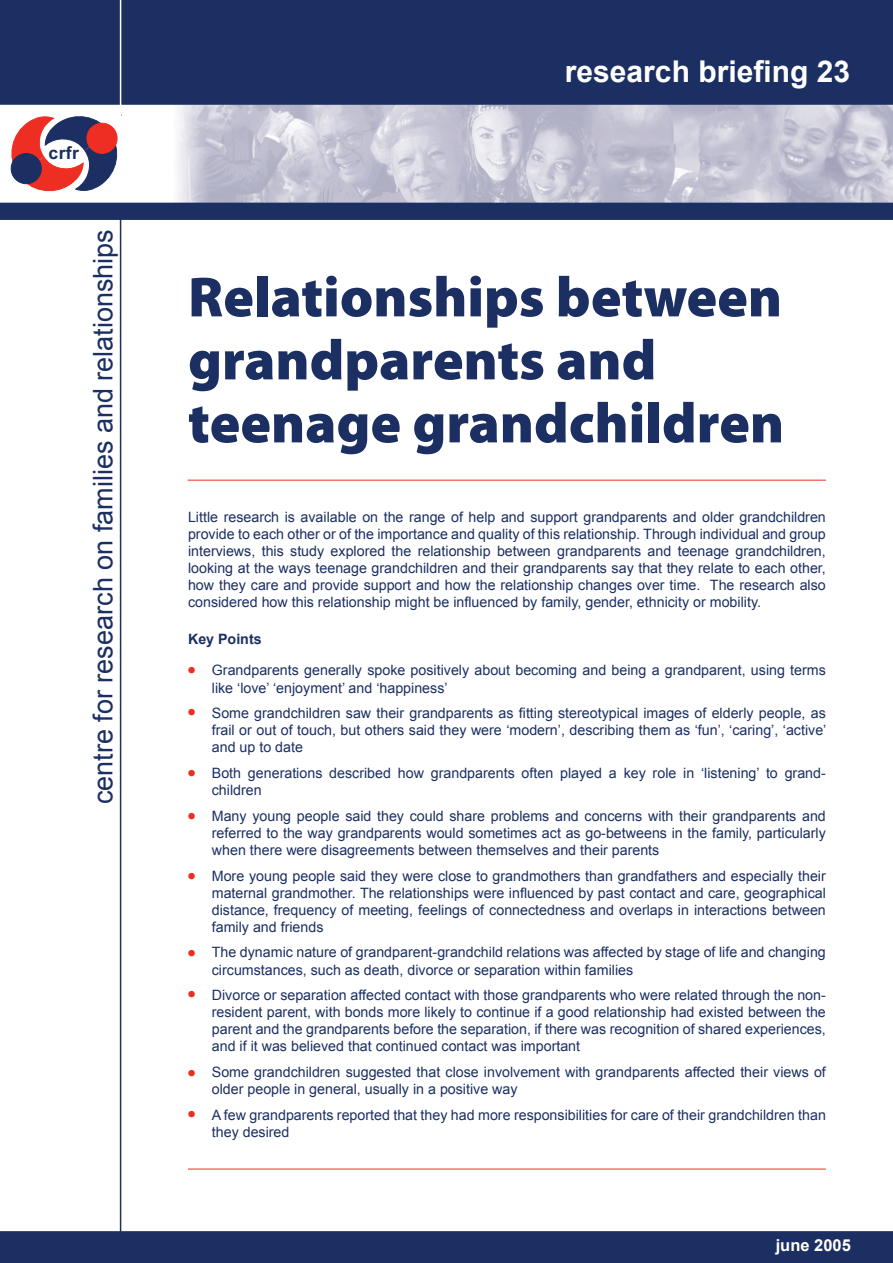
<style>
.page{position:relative;width:893px;height:1263px;background:#fff}
.page>*{position:absolute;margin:0;border:0;box-sizing:border-box;transform-origin:0 0}
.t1{font:900 57px/63px "Myriad Pro";color:#1b2f62}
.t2{font:700 30px "Arial";color:#fff}
.t3{font:27px "Arial";color:#1b2f62}
.t4{font:700 17.7px "Arial";color:#1b2f62}
.t5{font:700 16.5px "Arial";color:#fff}
.t6{font:14.25px/17.1px "Arial";color:#1b2f62;text-align:justify}
.t7{font:700 14.25px "Arial";color:#1b2f62}
</style>
<div class="page">
<img style="left:169px;top:105px;width:724px;height:98px">
<div style="left:0;top:1231px;width:893px;height:32px;background:#1b2f62"></div>
<hr style="left:120px;top:205px;width:1px;height:1041px;background:#1b2f62">
<div style="left:0;top:0;width:893px;height:105px;background:#1b2f62"></div>
<div style="left:0;top:203px;width:893px;height:17px;background:#1b2f62"></div>
<hr style="left:120px;top:0;width:1px;height:107px;background:#fff">
<svg style="left:11px;top:116px;width:107px;height:75px"></svg>
<div style="left:87px;top:123px;width:30px;height:31px;background:#ee2e22;border-radius:50%"></div>
<div style="left:86px;top:123px;width:32px;height:31px;border:1px solid #ee2e22;border-radius:50%"></div>
<hr style="left:188px;top:480px;width:638px;height:1px;background:#ee2e22">
<hr style="left:188px;top:1169px;width:638px;height:1px;background:#ee2e22">
<p class="t4" style="left:48px;top:143px;width:32px">crfr</p>
<h3 class="t3" style="left:88px;top:804px;width:576px;rotate:-90deg">centre for research on families and relationships</h3>
<h2 class="t2" style="left:565px;top:54px;width:287px">research briefing 23</h2>
<h1 class="t1" style="left:188px;top:266px;width:597px">Relationships between grandparents and teenage grandchildren</h1>
<p class="t6" style="left:188px;top:508px;width:639px">Little research is available on the range of help and support grandparents and older grandchildren provide to each other or of the importance and quality of this relationship. Through individual and group interviews, this study explored the relationship between grandparents and teenage grandchildren, looking at the ways teenage grandchildren and their grandparents say that they relate to each other, how they care and provide support and how the relationship changes over time. The research also considered how this relationship might be influenced by family, gender, ethnicity or mobility.</p>
<p class="t7" style="left:188px;top:631px;width:75px">Key Points</p>
<p class="t6" style="left:212px;top:662px;width:615px">Grandparents generally spoke positively about becoming and being a grandparent, using terms like ‘love’ ‘enjoyment’ and ‘happiness’</p>
<p class="t6" style="left:212px;top:705px;width:616px">Some grandchildren saw their grandparents as fitting stereotypical images of elderly people, as frail or out of touch, but others said they were ‘modern’, describing them as ‘fun’, ‘caring’, ‘active’ and up to date</p>
<p class="t6" style="left:212px;top:764px;width:615px">Both generations described how grandparents often played a key role in ‘listening’ to grand&shy;children</p>
<p class="t6" style="left:212px;top:807px;width:615px">Many young people said they could share problems and concerns with their grandparents and referred to the way grandparents would sometimes act as go-betweens in the family, particularly when there were disagreements between themselves and their parents</p>
<p class="t6" style="left:212px;top:867px;width:615px">More young people said they were close to grandmothers than grandfathers and especially their maternal grandmother. The relationships were influenced by past contact and care, geographical distance, frequency of meeting, feelings of connectedness and overlaps in interactions between family and friends</p>
<p class="t6" style="left:212px;top:944px;width:615px">The dynamic nature of grandparent-grandchild relations was affected by stage of life and changing circumstances, such as death, divorce or separation within families</p>
<p class="t6" style="left:212px;top:986px;width:615px">Divorce or separation affected contact with those grandparents who were related through the non&shy;resident parent, with bonds more likely to continue if a good relationship had existed between the parent and the grandparents before the separation, if there was recognition of shared experiences, and if it was believed that continued contact was important</p>
<p class="t6" style="left:212px;top:1063px;width:615px">Some grandchildren suggested that close involvement with grandparents affected their views of older people in general, usually in a positive way</p>
<p class="t6" style="left:212px;top:1106px;width:616px">A few grandparents reported that they had more responsibilities for care of their grandchildren than they desired</p>
<p class="t5" style="left:776px;top:1236px;width:77px">june 2005</p>
</div>
